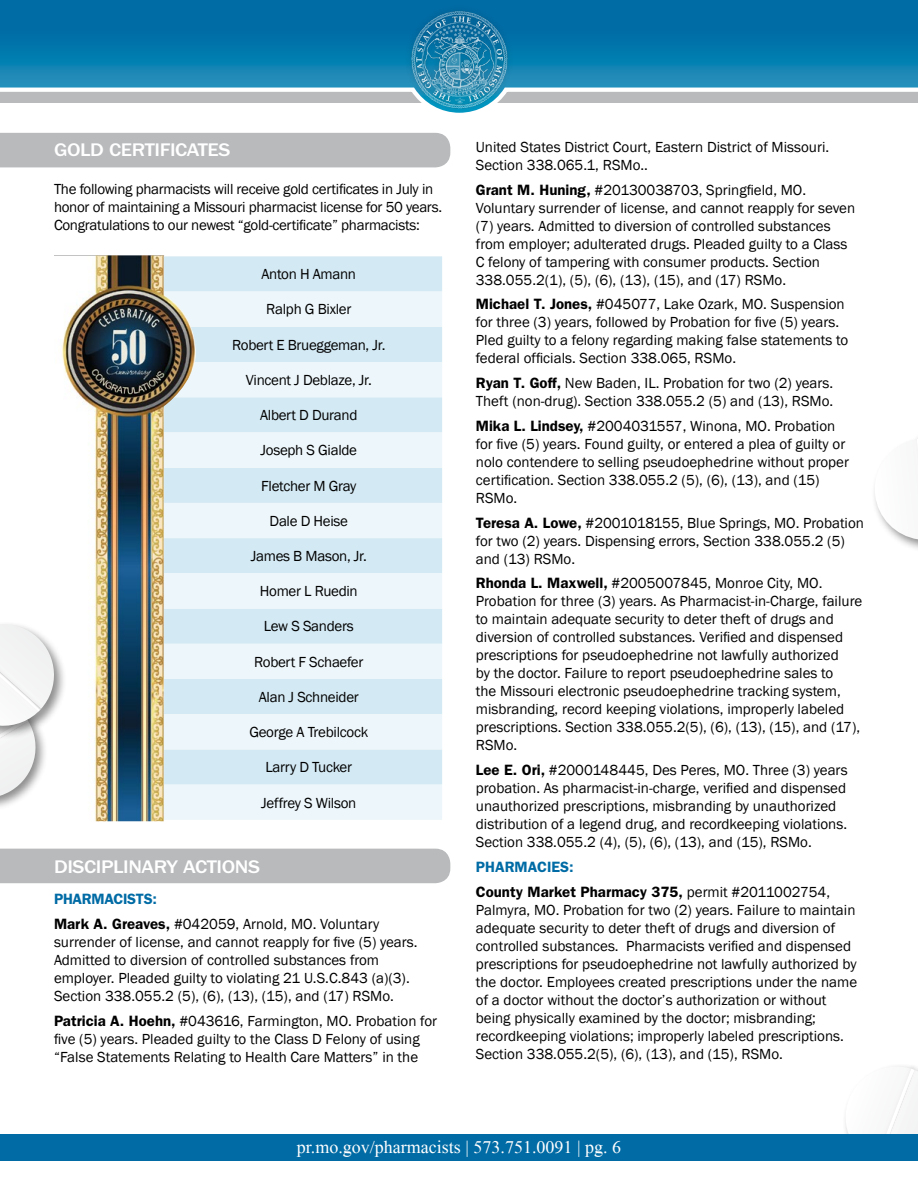
<style>
.page{position:relative;width:918px;height:1188px;background:#fff}
.page>*{position:absolute;margin:0;border:0;box-sizing:border-box;transform-origin:0 0}
.t1{font:500 18.9px "ITC Franklin Gothic Std";letter-spacing:-.02em;color:#fff;scale:1.11 1}
.t2{font:18px "Mongolian Baiti";color:#fff}
.t3{font:15px/18px "Franklin Gothic";color:#000}
.t4{font:15px/18px "Franklin Gothic";letter-spacing:-.02em;color:#000}
.t5{font:600 15px/24.8px "ITC Franklin Gothic Std";color:#000}
.t6{font:600 15px "ITC Franklin Gothic Std";letter-spacing:-.02em;color:#006ba5}
.s1{font-family:"ITC Franklin Gothic Std";font-weight:600}
.s2{color:#006ba5}
.s3{font-family:"Franklin Gothic";font-weight:400}
</style>
<div class="page">
<svg style="left:845px;top:1066px;width:73px;height:68px"></svg>
<svg style="left:874px;top:438px;width:44px;height:111px"></svg>
<svg style="left:0;top:0;width:918px;height:103px;background:#2584b1"></svg>
<div style="left:403px;top:2px;width:112px;height:113px;background:#000;opacity:.33"></div>
<img style="left:410px;top:10px;width:99px;height:99px">
<div style="left:0;top:1134px;width:918px;height:27px;background:#006ba5"></div>
<div style="left:0;top:133px;width:450px;height:34px;background:#b8babc"></div>
<div style="left:0;top:849px;width:450px;height:34px;background:#b8babc"></div>
<div style="left:196px;top:256px;width:246px;height:36px;background:#d3e9f3"></div>
<svg style="left:196px;top:292px;width:246px;height:528px;background:#e1f0f6"></svg>
<img style="left:54px;top:255px;width:142px;height:566px">
<div style="left:0;top:693px;width:48px;height:118px;background:#000;opacity:.45"></div>
<div style="left:0;top:620px;width:67px;height:119px;background:#000;opacity:.45"></div>
<svg style="left:0;top:624px;width:60px;height:172px"></svg>
<p class="t1" style="left:54px;top:139px;width:160px">GOLD CERTIFICATES</p>
<p class="t4" style="left:54px;top:180px;width:390px">The following pharmacists will receive gold certificates in July in honor of maintaining a Missouri pharmacist license for 50 years.<br>Congratulations to our newest “gold-certificate” pharmacists:</p>
<p class="t4" style="left:262px;top:266px;width:96px">Anton H Amann</p>
<p class="t4" style="left:266px;top:301px;width:87px">Ralph G Bixler</p>
<p class="t4" style="left:232px;top:336px;width:155px">Robert E Brueggeman, Jr.</p>
<p class="t4" style="left:246px;top:371px;width:128px">Vincent J Deblaze, Jr.</p>
<p class="t4" style="left:260px;top:406px;width:99px">Albert D Durand</p>
<p class="t4" style="left:261px;top:442px;width:98px">Joseph S Gialde</p>
<p class="t4" style="left:261px;top:477px;width:97px">Fletcher M Gray</p>
<p class="t4" style="left:270px;top:512px;width:80px">Dale D Heise</p>
<p class="t4" style="left:251px;top:547px;width:117px">James B Mason, Jr.</p>
<p class="t4" style="left:260px;top:583px;width:99px">Homer L Ruedin</p>
<p class="t4" style="left:264px;top:618px;width:91px">Lew S Sanders</p>
<p class="t4" style="left:254px;top:653px;width:111px">Robert F Schaefer</p>
<p class="t4" style="left:259px;top:688px;width:102px">Alan J Schneider</p>
<p class="t4" style="left:249px;top:723px;width:120px">George A Trebilcock</p>
<p class="t4" style="left:266px;top:759px;width:88px">Larry D Tucker</p>
<p class="t4" style="left:261px;top:794px;width:97px">Jeffrey S Wilson</p>
<p class="t1" style="left:54px;top:856px;width:187px">DISCIPLINARY ACTIONS</p>
<p class="t6" style="left:54px;top:890px;width:104px">PHARMACISTS:</p>
<p class="t3" style="left:54px;top:915px;width:365px"><span class="s1">Mark A. Greaves,</span> #042059, Arnold, MO. Voluntary surrender of license, and cannot reapply for five (5) years.<br>Admitted to diversion of controlled substances from employer. Pleaded guilty to violating 21 U.S.C.843 (a)(3).<br>Section 338.055.2 (5), (6), (13), (15), and (17) RSMo.</p>
<p class="t3" style="left:54px;top:1012px;width:385px"><span class="s1">Patricia A. Hoehn,</span> #043616, Farmington, MO. Probation for five (5) years. Pleaded guilty to the Class D Felony of using “False Statements Relating to Health Care Matters” in the</p>
<p class="t3" style="left:476px;top:138px;width:355px">United States District Court, Eastern District of Missouri.<br>Section 338.065.1, RSMo..</p>
<p class="t3" style="left:476px;top:181px;width:381px"><span class="s1">Grant M. Huning,</span> #20130038703, Springfield, MO.<br>Voluntary surrender of license, and cannot reapply for seven (7) years. Admitted to diversion of controlled substances from employer; adulterated drugs. Pleaded guilty to a Class C felony of tampering with consumer products. Section 338.055.2(1), (5), (6), (13), (15), and (17) RSMo.</p>
<p class="t3" style="left:476px;top:296px;width:374px"><span class="s1">Michael T. Jones,</span> #045077, Lake Ozark, MO. Suspension for three (3) years, followed by Probation for five (5) years.<br>Pled guilty to a felony regarding making false statements to federal officials. Section 338.065, RSMo.</p>
<p class="t3" style="left:476px;top:375px;width:359px"><span class="s1">Ryan T. Goff,</span> New Baden, IL. Probation for two (2) years.<br>Theft (non-drug). Section 338.055.2 (5) and (13), RSMo.</p>
<p class="t3" style="left:476px;top:417px;width:375px"><span class="s1">Mika L. Lindsey,</span> #2004031557, Winona, MO. Probation for five (5) years. Found guilty, or entered a plea of guilty or nolo contendere to selling pseudoephedrine without proper certification. Section 338.055.2 (5), (6), (13), and (15)<br>RSMo.</p>
<p class="t3" style="left:476px;top:514px;width:390px"><span class="s1">Teresa A. Lowe,</span> #2001018155, Blue Springs, MO. Probation for two (2) years. Dispensing errors, Section 338.055.2 (5) and (13) RSMo.</p>
<p class="t3" style="left:476px;top:575px;width:388px"><span class="s1">Rhonda L. Maxwell,</span> #2005007845, Monroe City, MO.<br>Probation for three (3) years. As Pharmacist-in-Charge, failure to maintain adequate security to deter theft of drugs and diversion of controlled substances. Verified and dispensed prescriptions for pseudoephedrine not lawfully authorized<br>by the doctor. Failure to report pseudoephedrine sales to<br>the Missouri electronic pseudoephedrine tracking system, misbranding, record keeping violations, improperly labeled prescriptions. Section 338.055.2(5), (6), (13), (15), and (17), RSMo.</p>
<p class="t3" style="left:476px;top:762px;width:373px"><span class="s1">Lee E. Ori,</span> #2000148445, Des Peres, MO. Three (3) years probation. As pharmacist-in-charge, verified and dispensed unauthorized prescriptions, misbranding by unauthorized distribution of a legend drug, and recordkeeping violations.<br>Section 338.055.2 (4), (5), (6), (13), and (15), RSMo.</p>
<p class="t5" style="left:476px;top:854px;width:356px"><span class="s2">PHARMACIES:<br></span>County Market Pharmacy 375, <span class="s3">permit #2011002754,</span></p>
<p class="t3" style="left:476px;top:901px;width:383px">Palmyra, MO. Probation for two (2) years. Failure to maintain adequate security to deter theft of drugs and diversion of controlled substances. Pharmacists verified and dispensed prescriptions for pseudoephedrine not lawfully authorized by the doctor. Employees created prescriptions under the name of a doctor without the doctor’s authorization or without being physically examined by the doctor; misbranding; recordkeeping violations; improperly labeled prescriptions.<br>Section 338.055.2(5), (6), (13), and (15), RSMo.</p>
<p class="t2" style="left:297px;top:1137px;width:326px">pr.mo.gov/pharmacists | 573.751.0091 | pg. 6</p>
</div>
